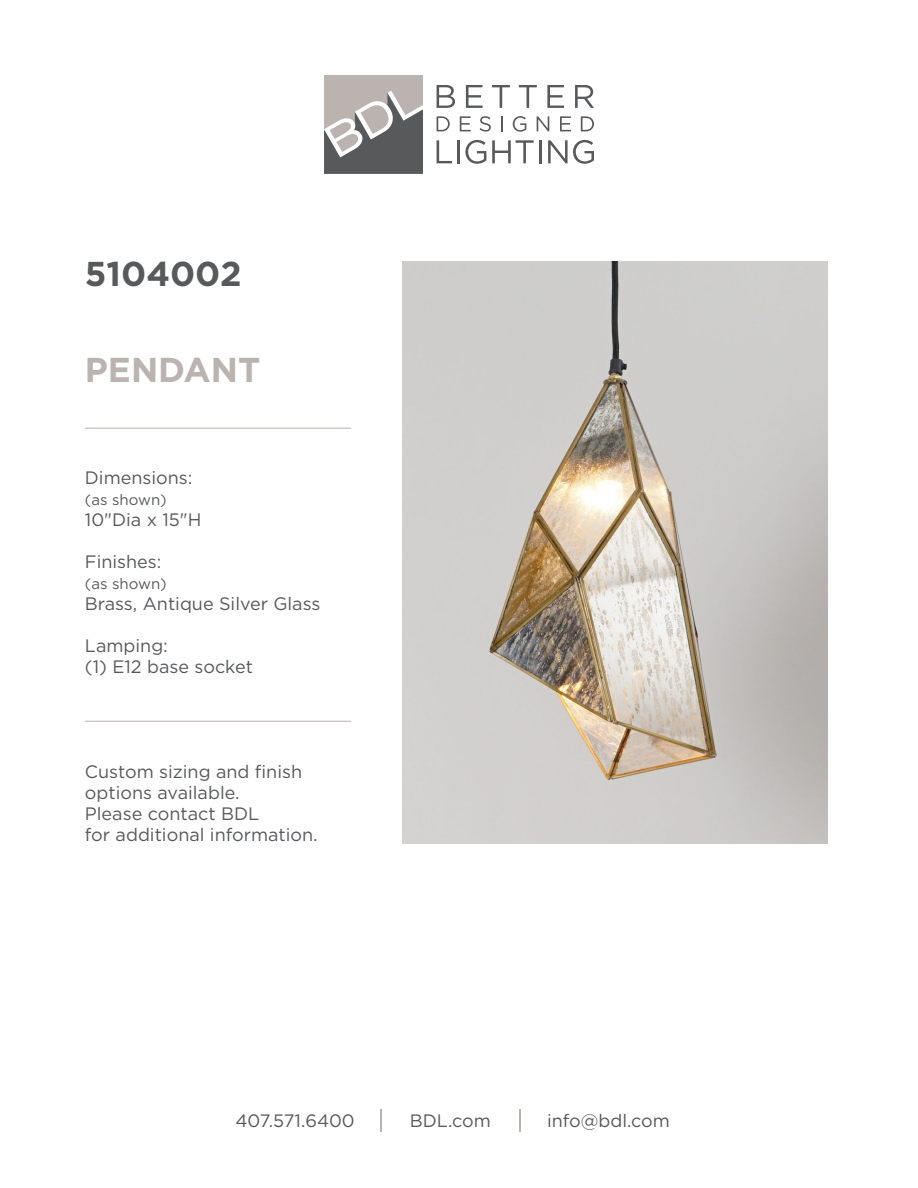
<style>
.page{position:relative;width:918px;height:1188px;background:#fff}
.page>*{position:absolute;margin:0;border:0;box-sizing:border-box;transform-origin:0 0}
.t1{font:700 34.5px "Gotham";color:#58595b}
.t2{font:700 34.5px "Gotham";color:#bab3b0}
.t3{font:18px/21px "Gotham";color:#58595b}
.t4{font:15px "Gotham";color:#58595b}
</style>
<div class="page">
<svg style="left:381px;top:1110px;width:1px;height:22px"></svg>
<svg style="left:519px;top:1110px;width:1px;height:22px"></svg>
<svg style="left:437px;top:140px;width:15px;height:23px"></svg>
<hr style="left:457px;top:140px;width:3px;height:23px;background:#58595b">
<svg style="left:465px;top:140px;width:21px;height:24px"></svg>
<svg style="left:492px;top:140px;width:42px;height:23px"></svg>
<hr style="left:539px;top:140px;width:2px;height:23px;background:#58595b">
<svg style="left:548px;top:140px;width:46px;height:24px"></svg>
<svg style="left:437px;top:85px;width:18px;height:23px"></svg>
<svg style="left:466px;top:85px;width:17px;height:23px"></svg>
<svg style="left:492px;top:85px;width:18px;height:23px"></svg>
<svg style="left:519px;top:85px;width:18px;height:23px"></svg>
<svg style="left:547px;top:85px;width:17px;height:23px"></svg>
<svg style="left:575px;top:85px;width:19px;height:23px"></svg>
<svg style="left:437px;top:116px;width:13px;height:15px"></svg>
<svg style="left:460px;top:116px;width:11px;height:15px"></svg>
<svg style="left:480px;top:116px;width:11px;height:16px"></svg>
<svg style="left:501px;top:116px;width:2px;height:15px"></svg>
<svg style="left:513px;top:116px;width:13px;height:16px"></svg>
<svg style="left:537px;top:116px;width:12px;height:15px"></svg>
<svg style="left:560px;top:116px;width:11px;height:15px"></svg>
<svg style="left:581px;top:116px;width:13px;height:15px"></svg>
<div style="left:324px;top:75px;width:99px;height:99px;background:#bab3b0"></div>
<svg style="left:324px;top:91px;width:99px;height:83px"></svg>
<hr style="left:85px;top:428px;width:266px;height:1px;background:#bab3b0">
<hr style="left:85px;top:721px;width:266px;height:1px;background:#bab3b0">
<img style="left:403px;top:261px;width:425px;height:583px">
<h1 class="t1" style="left:85px;top:254px;width:158px">5104002</h1>
<h1 class="t2" style="left:85px;top:350px;width:177px">PENDANT</h1>
<p class="t3" style="left:85px;top:467px;width:109px">Dimensions:</p>
<p class="t4" style="left:85px;top:491px;width:83px">(as shown)</p>
<p class="t3" style="left:85px;top:509px;width:118px">10"Dia x 15"H</p>
<p class="t3" style="left:85px;top:551px;width:78px">Finishes:</p>
<p class="t4" style="left:85px;top:575px;width:83px">(as shown)</p>
<p class="t3" style="left:85px;top:593px;width:237px">Brass, Antique Silver Glass</p>
<p class="t3" style="left:85px;top:635px;width:170px">Lamping:<br>(1) E12 base socket</p>
<p class="t3" style="left:85px;top:761px;width:234px">Custom sizing and finish options available.<br>Please contact BDL<br>for additional information.</p>
<p class="t3" style="left:236px;top:1110px;width:121px">407.571.6400</p>
<p class="t3" style="left:410px;top:1109px;width:82px">BDL.com</p>
<p class="t3" style="left:547px;top:1109px;width:124px">info@bdl.com</p>
</div>
